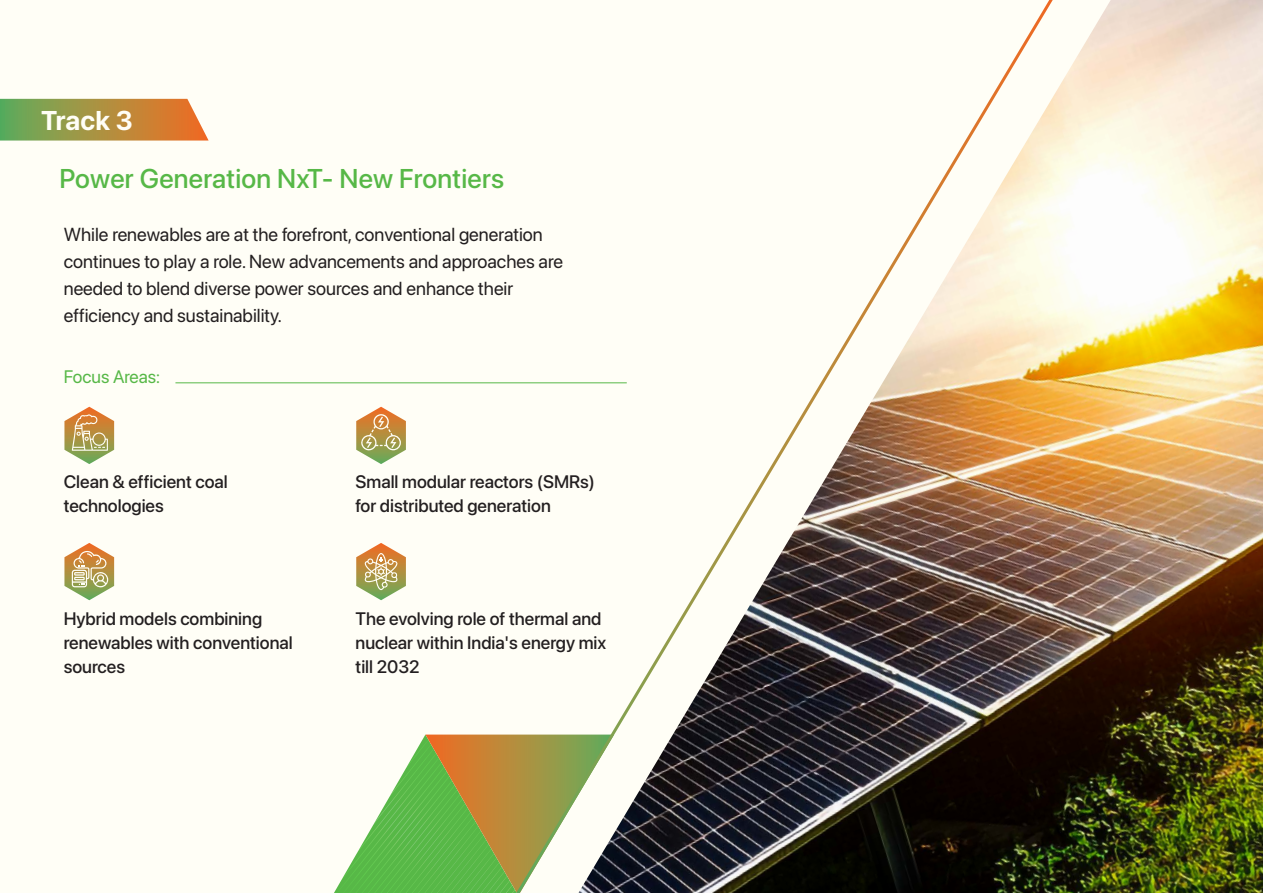
<style>
.page{position:relative;width:1263px;height:893px;background:#fffef6}
.page>*{position:absolute;margin:0;border:0;box-sizing:border-box;transform-origin:0 0}
.t1{font:500 27px "SF Pro Display";letter-spacing:.01em;color:#57b847}
.t2{font:700 27px "SF Pro Display";letter-spacing:.005em;color:#fffef6}
.t3{font:18.75px/27px "SF Pro Display";color:#231f20}
.t4{font:500 18px/24px "SF Pro Display";color:#231f20}
.t5{font:18px "SF Pro Display";color:#57b847}
</style>
<div class="page">
<img style="left:1073px;top:0;width:190px;height:893px">
<svg style="left:334px;top:735px;width:162px;height:158px"></svg>
<img style="left:496px;top:0;width:577px;height:893px">
<hr style="left:175px;top:382px;width:452px;height:1px;background:#57b847">
<svg style="left:64px;top:407px;width:50px;height:57px"></svg>
<svg style="left:356px;top:407px;width:50px;height:57px"></svg>
<svg style="left:64px;top:543px;width:50px;height:57px"></svg>
<svg style="left:356px;top:543px;width:50px;height:57px"></svg>
<svg style="left:0;top:99px;width:209px;height:42px;background:#ad964c"></svg>
<h1 class="t2" style="left:41px;top:105px;width:93px">Track 3</h1>
<h1 class="t1" style="left:60px;top:163px;width:446px">Power Generation NxT- New Frontiers</h1>
<p class="t3" style="left:64px;top:221px;width:501px">While renewables are at the forefront, conventional generation continues to play a role. New advancements and approaches are needed to blend diverse power sources and enhance their efficiency and sustainability.</p>
<p class="t5" style="left:64px;top:366px;width:98px">Focus Areas:</p>
<p class="t4" style="left:64px;top:470px;width:166px">Clean &amp; efficient coal technologies</p>
<p class="t4" style="left:356px;top:470px;width:241px">Small modular reactors (SMRs) for distributed generation</p>
<p class="t4" style="left:64px;top:606px;width:230px">Hybrid models combining renewables with conventional sources</p>
<p class="t4" style="left:356px;top:606px;width:252px">The evolving role of thermal and nuclear within India's energy mix till 2032</p>
</div>
